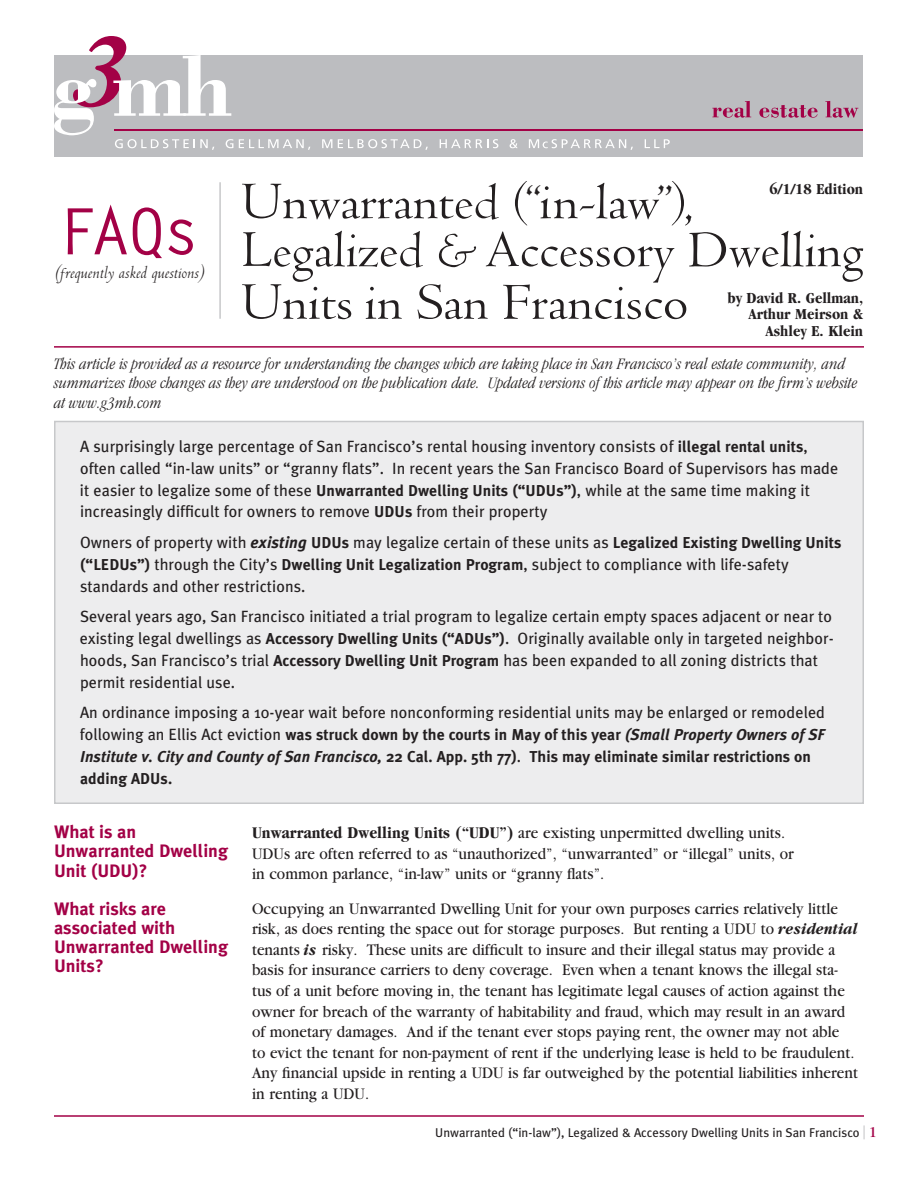
<style>
.page{position:relative;width:918px;height:1188px;background:#fff}
.page>*{position:absolute;margin:0;border:0;box-sizing:border-box;transform-origin:0 0}
.t1{font:69px "Letter Gothic Bld";color:#a30146}
.t2{font:55.5px/50.2px "Metropolitan H";color:#231f20;scale:1.05 1}
.t3{font:19.5px "Metropolitan Italic H";color:#231f20}
.t4{font:700 18px/19px "Meta Plus";color:#a30146}
.t5{font:16.8px/20.5px "Garamond";letter-spacing:.005em;color:#231f20;scale:.91 1}
.t6{font:italic 300 condensed 16.5px/19.5px "Garamond";letter-spacing:.01em;color:#231f20}
.t7{font:16.35px/21.8px "Meta Plus";letter-spacing:.005em;color:#231f20}
.t8{font:700 15.75px/21.9px "Meta Plus";letter-spacing:.005em;color:#231f20}
.t9{font:700 condensed 15.75px/16.5px "Garamond";color:#231f20;text-align:right;scale:1.05 1}
.t10{font:12.75px "Meta Plus";color:#231f20}
.s1{font-size:45.45px}
.s2{font-size:47.1px}
.s3{font-size:51.3px}
.s4{font-weight:700;font-size:15.75px}
.s5{font-weight:700;font-style:italic}
.s6{font-weight:400;font-size:16.35px}
.s7{font-style:italic}
.s8{font-weight:700;font-stretch:condensed}
.s9{font-size:17.85px;color:#c7c8ca}
.s10{font-family:"Garamond";font-size:15.75px;color:#a30146}
</style>
<div class="page">
<div style="left:54px;top:421px;width:810px;height:383px;background:#ededee;border:2px solid #c7c8ca"></div>
<hr style="left:54px;top:346px;width:810px;height:2px;background:#a30146">
<hr style="left:54px;top:1115px;width:810px;height:2px;background:#a30146">
<hr style="left:219px;top:182px;width:2px;height:137px;background:#c7c8ca">
<div style="left:54px;top:55px;width:808px;height:102px;background:#bcbdc0"></div>
<hr style="left:114px;top:129px;width:748px;height:2px;background:#a30146">
<svg style="left:712px;top:101px;width:39px;height:17px"></svg>
<svg style="left:759px;top:105px;width:59px;height:13px"></svg>
<svg style="left:825px;top:101px;width:33px;height:17px"></svg>
<svg style="left:54px;top:36px;width:179px;height:114px"></svg>
<svg style="left:239px;top:139px;width:71px;height:11px"></svg>
<svg style="left:322px;top:139px;width:10px;height:9px"></svg>
<svg style="left:338px;top:139px;width:90px;height:11px"></svg>
<svg style="left:440px;top:139px;width:58px;height:9px"></svg>
<svg style="left:510px;top:139px;width:8px;height:9px"></svg>
<svg style="left:529px;top:139px;width:104px;height:11px"></svg>
<svg style="left:645px;top:139px;width:25px;height:9px"></svg>
<h1 class="t1" style="left:60px;top:185px;width:141px">FAQs</h1>
<p class="t3" style="left:55px;top:262px;width:151px">(frequently asked questions)</p>
<h2 class="t2" style="left:241px;top:178px;width:595px">Unwarranted <span class="s1">(</span><span class="s2">“</span>in-law<span class="s2">”</span><span class="s1">)</span><span class="s3">,<br></span>Legalized &amp;Accessory Dwelling<br>Units in San Francisco</h2>
<p class="t9" style="left:770px;top:180px;width:91px">6/1/18 Edition</p>
<p class="t9" style="left:727px;top:289px;width:131px">by David R. Gellman,<br>Arthur Meirson &amp;<br>Ashley E. Klein</p>
<p class="t6" style="left:54px;top:354px;width:805px">This article is provided as a resource for understanding the changes which are taking place in San Francisco’s real estate community, and summarizes those changes as they are understood on the publication date. Updated versions of this article may appear on the firm’s website at www.g3mh.com</p>
<p class="t7" style="left:80px;top:435px;width:760px">A surprisingly large percentage of San Francisco’s rental housing inventory consists of <span class="s4">illegal rental units</span>, often called “in-law units” or “granny flats”. In recent years the San Francisco Board of Supervisors has made it easier to legalize some of these <span class="s4">Unwarranted Dwelling Units (“UDUs”)</span>, while at the same time making it increasingly difficult for owners to remove <span class="s4">UDUs</span> from their property</p>
<p class="t7" style="left:80px;top:531px;width:763px">Owners of property with <span class="s5">existing</span> <span class="s4">UDUs</span> may legalize certain of these units as <span class="s4">Legalized Existing Dwelling Units (“LEDUs”)</span> through the City’s <span class="s4">Dwelling Unit Legalization Program</span>, subject to compliance with life-safety standards and other restrictions.</p>
<p class="t7" style="left:80px;top:606px;width:755px">Several years ago, San Francisco initiated a trial program to legalize certain empty spaces adjacent or near to existing legal dwellings as <span class="s4">Accessory Dwelling Units (“ADUs”)</span>. Originally available only in targeted neighbor&shy;hoods, San Francisco’s trial <span class="s4">Accessory Dwelling Unit Program</span> has been expanded to all zoning districts that permit residential use.</p>
<p class="t7" style="left:80px;top:702px;width:747px">An ordinance imposing a 10-year wait before nonconforming residential units may be enlarged or remodeled</p>
<p class="t8" style="left:80px;top:724px;width:747px"><span class="s6">following an Ellis Act eviction</span> was struck down by the courts in May of this year <span class="s7">(Small Property Owners of SF<br>Institute v. City and County of San Francisco,</span> 22 Cal. App. 5th 77)<span class="s6">.</span> This may eliminate similar restrictions on adding ADUs.</p>
<p class="t4" style="left:54px;top:823px;width:176px">What is an<br>Unwarranted Dwelling<br>Unit (UDU)?</p>
<p class="t4" style="left:54px;top:899px;width:176px">What risks are associated with<br>Unwarranted Dwelling<br>Units?</p>
<p class="t5" style="left:252px;top:823px;width:597px"><span class="s8">Unwarranted Dwelling Units (“UDU”)</span> are existing unpermitted dwelling units.<br>UDUs are often referred to as “unauthorized”, “unwarranted” or “illegal” units, or in common parlance, “in-law” units or “granny flats”.</p>
<p class="t5" style="left:252px;top:898px;width:668px">Occupying an Unwarranted Dwelling Unit for your own purposes carries relatively little risk, as does renting the space out for storage purposes. But renting a UDU to <span class="s5">residential </span>tenants <span class="s5">is</span> risky. These units are difficult to insure and their illegal status may provide a basis for insurance carriers to deny coverage. Even when a tenant knows the illegal sta&shy;tus of a unit before moving in, the tenant has legitimate legal causes of action against the owner for breach of the warranty of habitability and fraud, which may result in an award of monetary damages. And if the tenant ever stops paying rent, the owner may not able<br>to evict the tenant for non-payment of rent if the underlying lease is held to be fraudulent.<br>Any financial upside in renting a UDU is far outweighed by the potential liabilities inherent in renting a UDU.</p>
<p class="t10" style="left:435px;top:1125px;width:443px">Unwarranted (“in-law”), Legalized &amp; Accessory Dwelling Units in San Francisco <span class="s9">|</span> <span class="s10">1</span></p>
</div>
